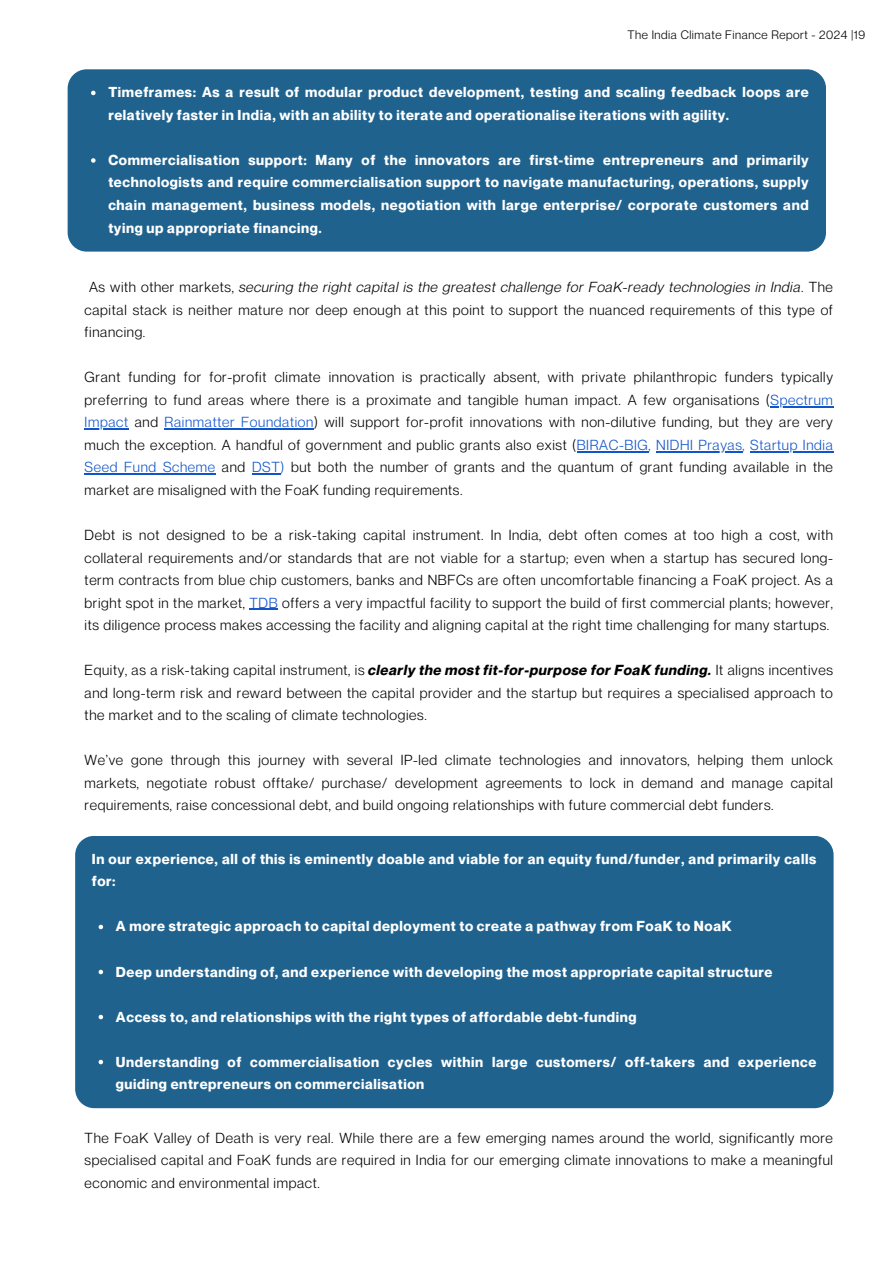
<style>
.page{position:relative;width:894px;height:1264px;background:#fff}
.page>*{position:absolute;margin:0;border:0;box-sizing:border-box;transform-origin:0 0}
.t1{font:14.25px/22.5px "Neue Montreal";letter-spacing:.045em;color:#000;text-align:justify}
.t2{font:700 14.1px/22.5px "Neue Montreal";letter-spacing:.045em;color:#fff}
.t3{font:12px "Neue Montreal";letter-spacing:.045em;color:#000}
.s1{font-style:italic}
.s2{color:#15c}
.s3{font-weight:700;font-style:italic}
</style>
<div class="page">
<div style="left:68px;top:69px;width:757px;height:183px;background:#1f628e;border-radius:19px"></div>
<svg style="left:91px;top:91px;width:4px;height:4px"></svg>
<svg style="left:91px;top:158px;width:4px;height:5px"></svg>
<div style="left:75px;top:835px;width:758px;height:273px;background:#1f628e;border-radius:19px"></div>
<svg style="left:99px;top:924px;width:4px;height:5px"></svg>
<svg style="left:99px;top:969px;width:4px;height:5px"></svg>
<svg style="left:99px;top:1014px;width:4px;height:5px"></svg>
<svg style="left:99px;top:1059px;width:4px;height:5px"></svg>
<hr style="left:770px;top:406px;width:63px;height:1px;background:#15c">
<hr style="left:85px;top:428px;width:44px;height:1px;background:#15c">
<hr style="left:164px;top:428px;width:150px;height:1px;background:#15c">
<hr style="left:576px;top:451px;width:72px;height:1px;background:#15c">
<hr style="left:656px;top:451px;width:86px;height:1px;background:#15c">
<hr style="left:750px;top:451px;width:83px;height:1px;background:#15c">
<hr style="left:85px;top:473px;width:131px;height:1px;background:#15c">
<svg style="left:252px;top:473px;width:28px;height:1px"></svg>
<svg style="left:249px;top:608px;width:29px;height:1px"></svg>
<h1 class="t3" style="left:627px;top:27px;width:239px">The India Climate Finance Report - 2024 |19</h1>
<p class="t2" style="left:108px;top:81px;width:701px">Timeframes: As a result of modular product development, testing and scaling feedback loops are relatively faster in India, with an ability to iterate and operationalise iterations with agility.</p>
<p class="t2" style="left:108px;top:148px;width:701px;text-align:justify">Commercialisation support: Many of the innovators are first-time entrepreneurs and primarily technologists and require commercialisation support to navigate manufacturing, operations, supply chain management, business models, negotiation with large enterprise/ corporate customers and tying up appropriate financing.</p>
<p class="t1" style="left:85px;top:276px;width:749px;text-indent:4px">As with other markets, <span class="s1">securing the right capital is the greatest challenge for FoaK-ready technologies in India</span>. The capital stack is neither mature nor deep enough at this point to support the nuanced requirements of this type of financing.</p>
<p class="t1" style="left:85px;top:366px;width:749px">Grant funding for for-profit climate innovation is practically absent, with private philanthropic funders typically preferring to fund areas where there is a proximate and tangible human impact. A few organisations (<span class="s2">Spectrum</span></p>
<p class="t1" style="left:85px;top:411px;width:749px"><span class="s2">Impact</span> and <span class="s2">Rainmatter Foundation</span>) will support for-profit innovations with non-dilutive funding, but they are very much the exception. A handful of government and public grants also exist (<span class="s2">BIRAC-BIG, NIDHI Prayas, Startup India Seed Fund Scheme</span> and <span class="s2">DST)</span> but both the number of grants and the quantum of grant funding available in the market are misaligned with the FoaK funding requirements.</p>
<p class="t1" style="left:85px;top:523px;width:749px">Debt is not designed to be a risk-taking capital instrument. In India, debt often comes at too high a cost, with collateral requirements and/or standards that are not viable for a startup; even when a startup has secured long&shy;term contracts from blue chip customers, banks and NBFCs are often uncomfortable financing a FoaK project. As a bright spot in the market, <span class="s2">TDB</span> offers a very impactful facility to support the build of first commercial plants; however, its diligence process makes accessing the facility and aligning capital at the right time challenging for many startups.</p>
<p class="t1" style="left:85px;top:658px;width:749px">Equity, as a risk-taking capital instrument, is <span class="s3">clearly the most fit-for-purpose for FoaK funding.</span> It aligns incentives and long-term risk and reward between the capital provider and the startup but requires a specialised approach to the market and to the scaling of climate technologies.</p>
<p class="t1" style="left:85px;top:748px;width:749px">We’ve gone through this journey with several IP-led climate technologies and innovators, helping them unlock markets, negotiate robust offtake/ purchase/ development agreements to lock in demand and manage capital requirements, raise concessional debt, and build ongoing relationships with future commercial debt funders.</p>
<p class="t2" style="left:92px;top:847px;width:725px">In our experience, all of this is eminently doable and viable for an equity fund/funder, and primarily calls for:</p>
<h2 class="t2" style="left:116px;top:915px;width:617px">A more strategic approach to capital deployment to create a pathway from FoaK to NoaK</h2>
<h2 class="t2" style="left:116px;top:960px;width:657px">Deep understanding of, and experience with developing the most appropriate capital structure</h2>
<h2 class="t2" style="left:116px;top:1005px;width:522px">Access to, and relationships with the right types of affordable debt-funding</h2>
<h2 class="t2" style="left:116px;top:1050px;width:701px">Understanding of commercialisation cycles within large customers/ off-takers and experience guiding entrepreneurs on commercialisation</h2>
<h2 class="t1" style="left:85px;top:1126px;width:749px">The FoaK Valley of Death is very real. While there are a few emerging names around the world, significantly more specialised capital and FoaK funds are required in India for our emerging climate innovations to make a meaningful economic and environmental impact.</h2>
</div>
